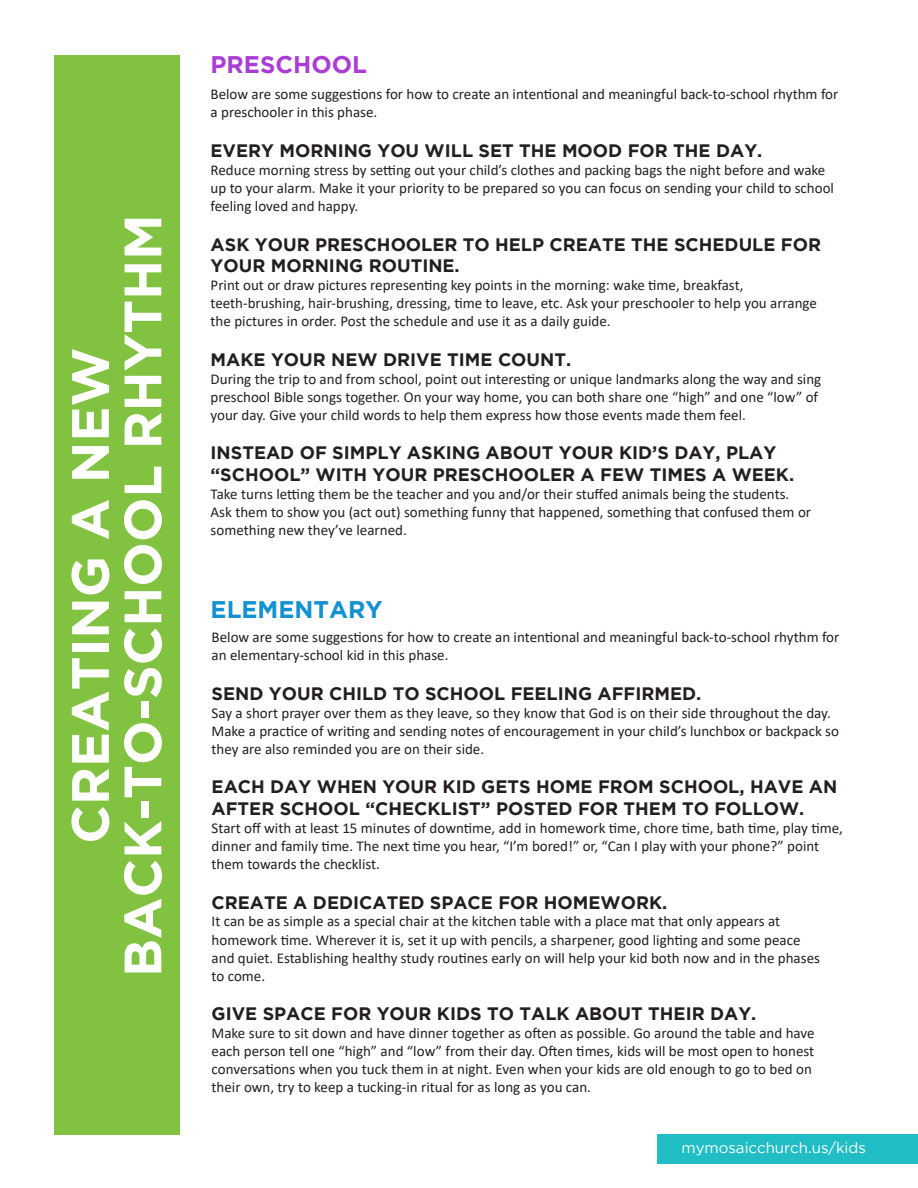
<style>
.page{position:relative;width:918px;height:1188px;background:#fff}
.page>*{position:absolute;margin:0;border:0;box-sizing:border-box;transform-origin:0 0}
.t1{font:700 52.5px/52.5px "Gotham";color:#fff;text-align:center}
.t2{font:700 24px "Gotham";color:#1491d0}
.t3{font:700 24px "Gotham";color:#aa3ed4}
.t4{font:700 18px/21.8px "Gotham";color:#231f20}
.t5{font:15px/18.1px "Calibri";color:#231f20}
.t6{font:15px "Gotham";color:#fff}
</style>
<div class="page">
<div style="left:54px;top:56px;width:126px;height:1080px;background:#81c340"></div>
<div style="left:657px;top:1134px;width:261px;height:30px;background:#20bdc4"></div>
<p class="t1" style="left:63px;top:977px;width:764px;rotate:-90deg">CREATING A NEW<br>BACK-TO-SCHOOL RHYTHM</p>
<p class="t3" style="left:211px;top:51px;width:158px">PRESCHOOL</p>
<p class="t5" style="left:211px;top:85px;width:629px">Below are some suggestions for how to create an intentional and meaningful back-to-school rhythm for a preschooler in this phase.</p>
<p class="t4" style="left:211px;top:139px;width:553px">EVERY MORNING YOU WILL SET THE MOOD FOR THE DAY.</p>
<p class="t5" style="left:211px;top:160px;width:625px">Reduce morning stress by setting out your child’s clothes and packing bags the night before and wake up to your alarm. Make it your priority to be prepared so you can focus on sending your child to school feeling loved and happy.</p>
<p class="t4" style="left:211px;top:233px;width:612px">ASK YOUR PRESCHOOLER TO HELP CREATE THE SCHEDULE FOR<br>YOUR MORNING ROUTINE.</p>
<p class="t5" style="left:211px;top:276px;width:608px">Print out or draw pictures representing key points in the morning: wake time, breakfast, teeth-brushing, hair-brushing, dressing, time to leave, etc. Ask your preschooler to help you arrange the pictures in order. Post the schedule and use it as a daily guide.</p>
<p class="t4" style="left:211px;top:348px;width:362px">MAKE YOUR NEW DRIVE TIME COUNT.</p>
<p class="t5" style="left:211px;top:369px;width:612px">During the trip to and from school, point out interesting or unique landmarks along the way and sing preschool Bible songs together. On your way home, you can both share one “high” and one “low” of your day. Give your child words to help them express how those events made them feel.</p>
<p class="t4" style="left:211px;top:442px;width:585px">INSTEAD OF SIMPLY ASKING ABOUT YOUR KID’S DAY, PLAY “SCHOOL” WITH YOUR PRESCHOOLER A FEW TIMES A WEEK.</p>
<p class="t5" style="left:211px;top:485px;width:602px">Take turns letting them be the teacher and you and/or their stuffed animals being the students.<br>Ask them to show you (act out) something funny that happened, something that confused them or something new they’ve learned.</p>
<p class="t2" style="left:211px;top:595px;width:173px">ELEMENTARY</p>
<p class="t5" style="left:212px;top:628px;width:629px">Below are some suggestions for how to create an intentional and meaningful back-to-school rhythm for an elementary-school kid in this phase.</p>
<p class="t4" style="left:212px;top:682px;width:491px">SEND YOUR CHILD TO SCHOOL FEELING AFFIRMED.</p>
<p class="t5" style="left:212px;top:703px;width:629px">Say a short prayer over them as they leave, so they know that God is on their side throughout the day.<br>Make a practice of writing and sending notes of encouragement in your child’s lunchbox or backpack so they are also reminded you are on their side.</p>
<p class="t4" style="left:212px;top:776px;width:627px">EACH DAY WHEN YOUR KID GETS HOME FROM SCHOOL, HAVE AN<br>AFTER SCHOOL “CHECKLIST” POSTED FOR THEM TO FOLLOW.</p>
<p class="t5" style="left:212px;top:818px;width:633px">Start off with at least 15 minutes of downtime, add in homework time, chore time, bath time, play time, dinner and family time. The next time you hear, “I’m bored!” or, “Can I play with your phone?” point them towards the checklist.</p>
<p class="t4" style="left:212px;top:891px;width:457px">CREATE A DEDICATED SPACE FOR HOMEWORK.</p>
<p class="t5" style="left:212px;top:912px;width:610px">It can be as simple as a special chair at the kitchen table with a place mat that only appears at homework time. Wherever it is, set it up with pencils, a sharpener, good lighting and some peace and quiet. Establishing healthy study routines early on will help your kid both now and in the phases to come.</p>
<p class="t4" style="left:212px;top:1003px;width:546px">GIVE SPACE FOR YOUR KIDS TO TALK ABOUT THEIR DAY.</p>
<p class="t5" style="left:212px;top:1024px;width:605px">Make sure to sit down and have dinner together as often as possible. Go around the table and have each person tell one “high” and “low” from their day. Often times, kids will be most open to honest conversations when you tuck them in at night. Even when your kids are old enough to go to bed on their own, try to keep a tucking-in ritual for as long as you can.</p>
<p class="t6" style="left:681px;top:1139px;width:186px">mymosaicchurch.us/kids</p>
</div>
